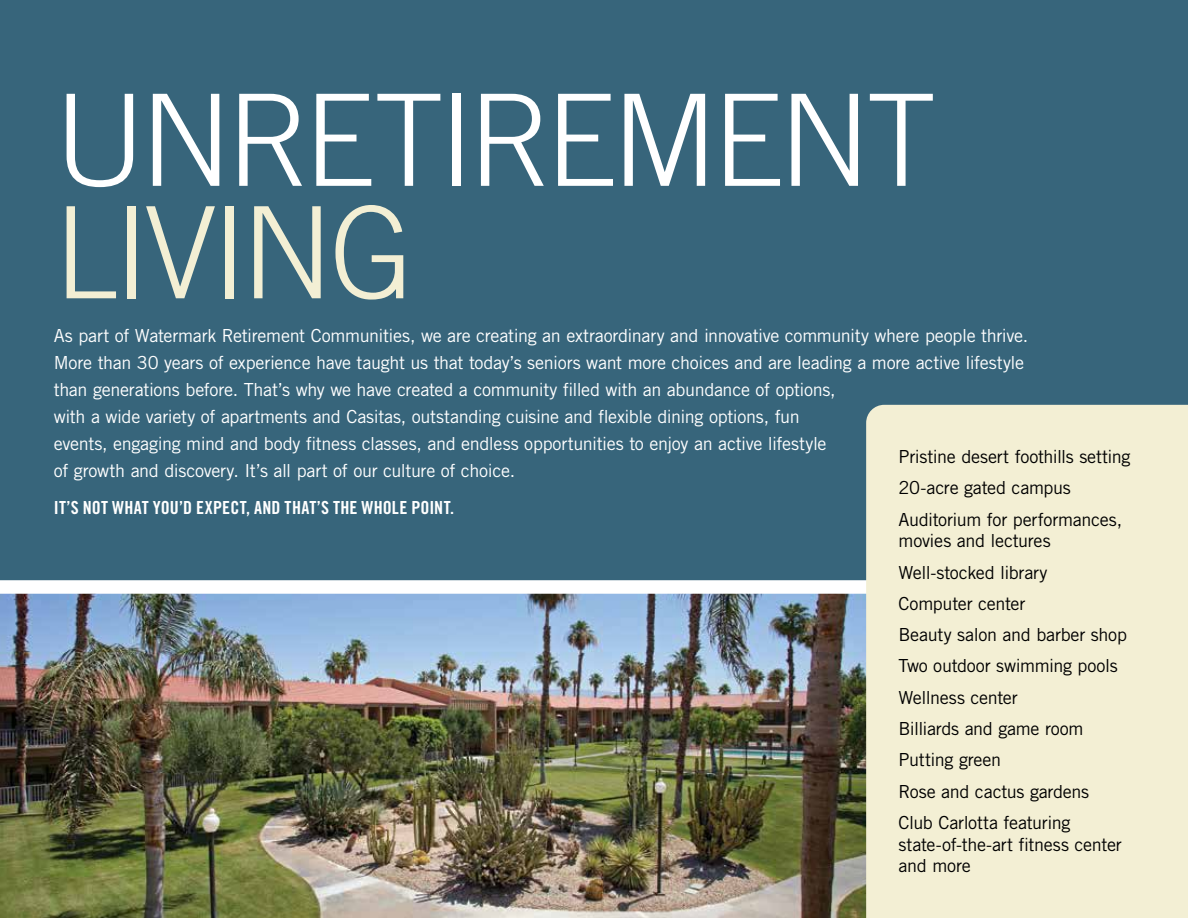
<style>
.page{position:relative;width:1188px;height:918px;background:#fff}
.page>*{position:absolute;margin:0;border:0;box-sizing:border-box;transform-origin:0 0}
.t1{font:300 127.5px "Trade Gothic";letter-spacing:-.045em;color:#fff}
.t2{font:300 127.5px "Trade Gothic";letter-spacing:-.03em;color:#f3efd4}
.t3{font:18px/27px "Trade Gothic";letter-spacing:-.02em;color:#fff}
.t4{font:18px/31.3px "Trade Gothic";letter-spacing:-.015em;color:#000}
.t5{font:18px "Trade Gothic Bold Cond Twenty";letter-spacing:.015em;color:#fff}
</style>
<div class="page">
<img style="left:0;top:594px;width:866px;height:324px">
<div style="left:0;top:0;width:1188px;height:594px;background:#37657b"></div>
<div style="left:866px;top:405px;width:322px;height:513px;background:#f3efd4"></div>
<h1 class="t1" style="left:54px;top:65px;width:884px">UNRETIREMENT</h1>
<h1 class="t2" style="left:54px;top:177px;width:362px">LIVING</h1>
<p class="t3" style="left:54px;top:321px;width:976px">As part of Watermark Retirement Communities, we are creating an extraordinary and innovative community where people thrive.<br>More than 30 years of experience have taught us that today’s seniors want more choices and are leading a more active lifestyle than generations before. That’s why we have created a community filled with an abundance of options,<br>with a wide variety of apartments and Casitas, outstanding cuisine and flexible dining options, fun<br>events, engaging mind and body fitness classes, and endless opportunities to enjoy an active lifestyle<br>of growth and discovery. It’s all part of our culture of choice.</p>
<p class="t5" style="left:54px;top:497px;width:402px">IT’S NOT WHAT YOU’D EXPECT, AND THAT’S THE WHOLE POINT.</p>
<p class="t4" style="left:899px;top:441px;width:234px">Pristine desert foothills setting<br>20-acre gated campus<br>Auditorium for performances,</p>
<p class="t4" style="left:899px;top:525px;width:230px">movies and lectures<br>Well-stocked library<br>Computer center<br>Beauty salon and barber shop<br>Two outdoor swimming pools<br>Wellness center<br>Billiards and game room<br>Putting green<br>Rose and cactus gardens<br>Club Carlotta featuring</p>
<p class="t4" style="left:899px;top:833px;width:225px;line-height:21.6px">state-of-the-art fitness center and more</p>
</div>
